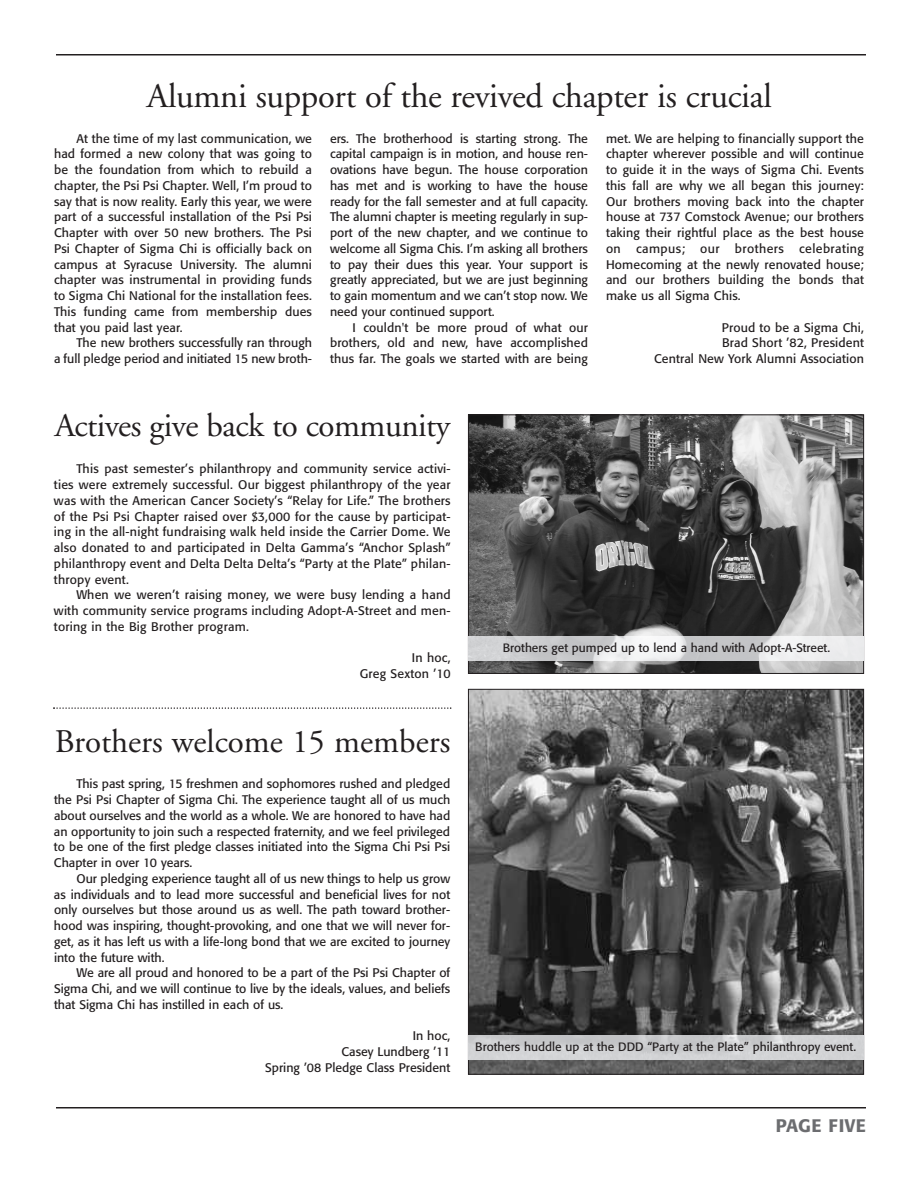
<style>
.page{position:relative;width:918px;height:1188px;background:#fff}
.page>*{position:absolute;margin:0;border:0;box-sizing:border-box;transform-origin:0 0}
.t1{font:34.5px "Adobe Garamond";letter-spacing:-.01em;color:#231f20}
.t2{font:33px "Adobe Garamond";letter-spacing:-.015em;color:#231f20}
.t3{font:500 18px "Formata";letter-spacing:.03em;color:#6c6d70}
.t4{font:12.3px/15.8px "Formata";letter-spacing:.01em;color:#231f20;text-align:justify}
.t5{font:12px "Formata";color:#231f20}
</style>
<div class="page">
<hr style="left:56px;top:54px;width:810px;height:2px;background:#231f20">
<hr style="left:56px;top:1107px;width:810px;height:1px;background:#231f20">
<img style="left:470px;top:691px;width:392px;height:382px">
<svg style="left:468px;top:1035px;width:1px;height:25px"></svg>
<img style="left:469px;top:1035px;width:394px;height:25px">
<img style="left:470px;top:416px;width:392px;height:256px">
<div style="left:468px;top:414px;width:396px;height:260px;border:1px solid #231f20"></div>
<svg style="left:863px;top:636px;width:2px;height:25px"></svg>
<img style="left:469px;top:636px;width:394px;height:25px">
<svg style="left:53px;top:707px;width:398px;height:2px"></svg>
<h1 class="t1" style="left:147px;top:83px;width:627px">Alumni support of the revived chapter is crucial</h1>
<p class="t4" style="left:54px;top:132px;width:260px;text-indent:23px">At the time of my last communication, we had formed a new colony that was going to be the foundation from which to rebuild a chapter, the Psi Psi Chapter. Well, I’m proud to say that is now reality. Early this year, we were part of a successful installation of the Psi Psi Chapter with over 50 new brothers. The Psi Psi Chapter of Sigma Chi is officially back on campus at Syracuse University. The alumni chapter was instrumental in providing funds to Sigma Chi National for the installation fees.<br>This funding came from membership dues that you paid last year.</p>
<p class="t4" style="left:54px;top:336px;width:260px;text-align:right">The new brothers successfully ran through<br>a full pledge period and initiated 15 new broth-</p>
<p class="t4" style="left:330px;top:132px;width:260px">ers. The brotherhood is starting strong. The capital campaign is in motion, and house ren&shy;ovations have begun. The house corporation has met and is working to have the house ready for the fall semester and at full capacity.<br>The alumni chapter is meeting regularly in sup&shy;port of the new chapter, and we continue to welcome all Sigma Chis. I’m asking all brothers to pay their dues this year. Your support is greatly appreciated, but we are just beginning to gain momentum and we can’t stop now. We need your continued support.</p>
<p class="t4" style="left:330px;top:321px;width:260px;text-indent:23px">I couldn't be more proud of what our brothers, old and new, have accomplished thus far. The goals we started with are being</p>
<p class="t4" style="left:606px;top:132px;width:260px">met. We are helping to financially support the chapter wherever possible and will continue to guide it in the ways of Sigma Chi. Events this fall are why we all began this journey:<br>Our brothers moving back into the chapter house at 737 Comstock Avenue; our brothers taking their rightful place as the best house on campus; our brothers celebrating Homecoming at the newly renovated house; and our brothers building the bonds that make us all Sigma Chis.</p>
<p class="t4" style="left:654px;top:321px;width:211px;text-align:right">Proud to be a Sigma Chi,<br>Brad Short ’82, President<br>Central New York Alumni Association</p>
<h2 class="t2" style="left:55px;top:413px;width:397px">Actives give back to community</h2>
<p class="t4" style="left:54px;top:462px;width:398px;text-indent:23px">This past semester’s philanthropy and community service activi&shy;ties were extremely successful. Our biggest philanthropy of the year was with the American Cancer Society’s “Relay for Life.” The brothers of the Psi Psi Chapter raised over $3,000 for the cause by participat&shy;ing in the all-night fundraising walk held inside the Carrier Dome. We also donated to and participated in Delta Gamma’s “Anchor Splash” philanthropy event and Delta Delta Delta’s “Party at the Plate” philan&shy;thropy event.</p>
<p class="t4" style="left:54px;top:588px;width:398px;text-indent:23px">When we weren’t raising money, we were busy lending a hand with community service programs including Adopt-A-Street and men&shy;toring in the Big Brother program.</p>
<p class="t4" style="left:360px;top:651px;width:92px;text-align:right">In hoc,<br>Greg Sexton ’10</p>
<h2 class="t2" style="left:55px;top:728px;width:397px">Brothers welcome 15 members</h2>
<p class="t4" style="left:54px;top:777px;width:398px;text-indent:23px">This past spring, 15 freshmen and sophomores rushed and pledged the Psi Psi Chapter of Sigma Chi. The experience taught all of us much about ourselves and the world as a whole. We are honored to have had an opportunity to join such a respected fraternity, and we feel privileged to be one of the first pledge classes initiated into the Sigma Chi Psi Psi Chapter in over 10 years.</p>
<p class="t4" style="left:54px;top:872px;width:398px;text-indent:22px">Our pledging experience taught all of us new things to help us grow as individuals and to lead more successful and beneficial lives for not only ourselves but those around us as well. The path toward brother&shy;hood was inspiring, thought-provoking, and one that we will never for&shy;get, as it has left us with a life-long bond that we are excited to journey into the future with.</p>
<p class="t4" style="left:54px;top:966px;width:398px;text-indent:23px">We are all proud and honored to be a part of the Psi Psi Chapter of Sigma Chi, and we will continue to live by the ideals, values, and beliefs that Sigma Chi has instilled in each of us.</p>
<p class="t4" style="left:265px;top:1029px;width:186px;text-align:right">In hoc,<br>Casey Lundberg ’11<br>Spring ’08 Pledge Class President</p>
<p class="t5" style="left:503px;top:642px;width:329px">Brothers get pumped up to lend a hand with Adopt-A-Street.</p>
<p class="t5" style="left:475px;top:1042px;width:382px">Brothers huddle up at the DDD “Party at the Plate” philanthropy event.</p>
<h3 class="t3" style="left:776px;top:1118px;width:92px">PAGE FIVE</h3>
</div>
